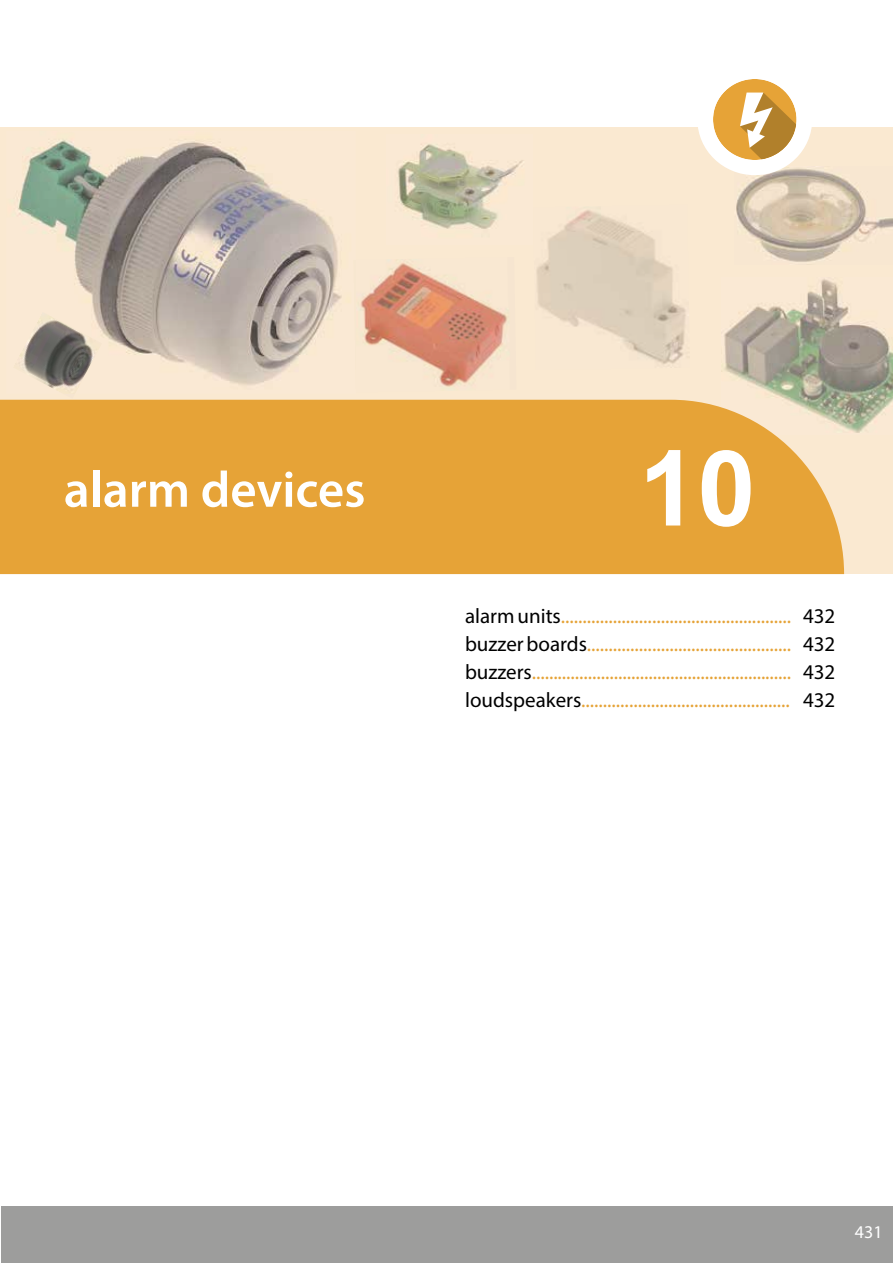
<style>
.page{position:relative;width:893px;height:1263px;background:#fff}
.page>*{position:absolute;margin:0;border:0;box-sizing:border-box;transform-origin:0 0}
.t1{font:700 105px "Arial";color:#fff}
.t2{font:600 51px "Myriad Pro";color:#fff}
.t3{font:21px/27.8px "Myriad Pro";color:#e6a337;text-align:justify}
.t4{font:18px "Myriad Pro";color:#fff}
.s1{color:#000}
</style>
<div class="page">
<div style="left:0;top:128px;width:893px;height:446px;background:#fae9d1"></div>
<img style="left:359px;top:260px;width:150px;height:127px">
<img style="left:18px;top:139px;width:324px;height:246px">
<img style="left:724px;top:279px;width:169px;height:154px">
<img style="left:536px;top:210px;width:150px;height:155px">
<img style="left:398px;top:144px;width:126px;height:85px">
<img style="left:18px;top:312px;width:84px;height:78px">
<img style="left:736px;top:166px;width:157px;height:96px">
<div style="left:0;top:400px;width:844px;height:174px;background:#e6a337"></div>
<div style="left:1px;top:1206px;width:892px;height:57px;background:#9d9d9c"></div>
<div style="left:697px;top:64px;width:115px;height:111px;background:#fff;border-radius:50%"></div>
<div style="left:713px;top:79px;width:83px;height:81px;background:#e6a337;border-radius:50%"></div>
<svg style="left:740px;top:93px;width:56px;height:66px"></svg>
<h2 class="t2" style="left:64px;top:457px;width:303px">alarm devices</h2>
<h1 class="t1" style="left:639px;top:419px;width:118px">10</h1>
<p class="t3" style="left:465px;top:602px;width:372px"><span class="s1">alarm units</span>..................................................... <span class="s1">432 buzzer boards</span>............................................... <span class="s1">432 buzzers</span>............................................................ <span class="s1">432 loudspeakers</span>................................................ <span class="s1">432</span></p>
<p class="t4" style="left:855px;top:1220px;width:29px">431</p>
</div>
